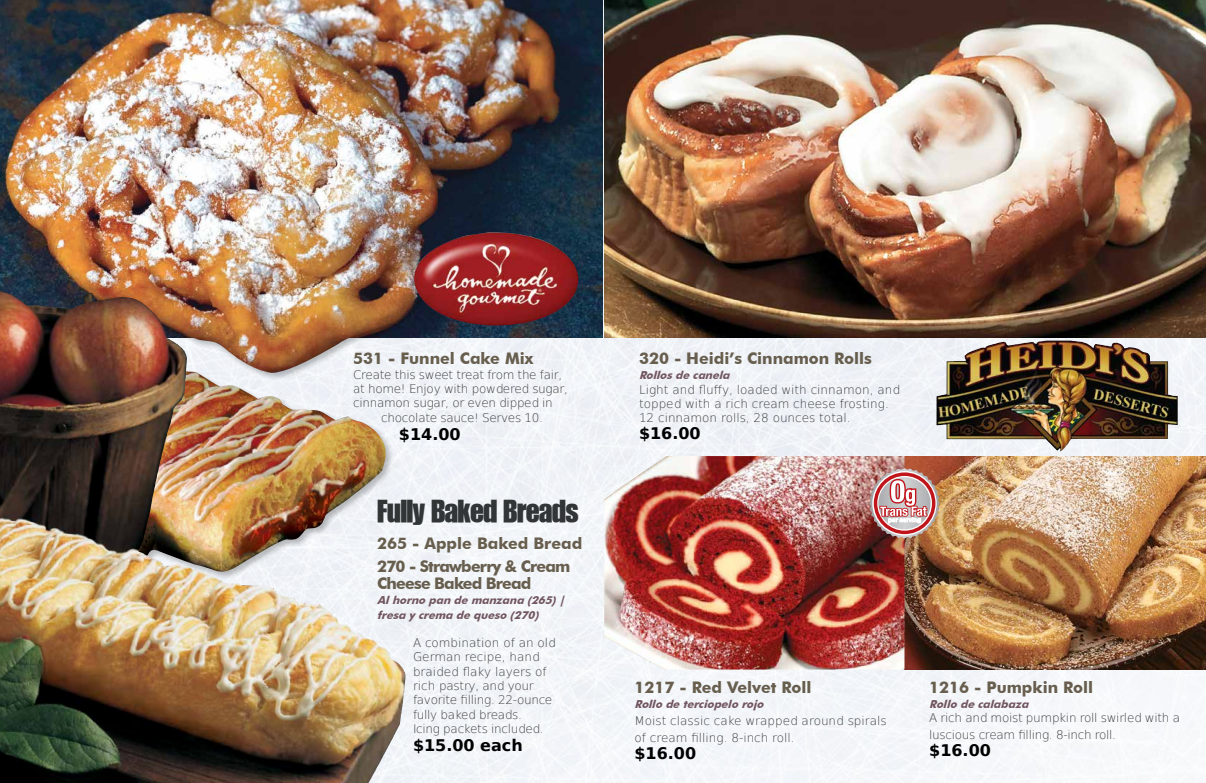
<style>
.page{position:relative;width:1206px;height:783px;background:#fff}
.page>*{position:absolute;margin:0;border:0;box-sizing:border-box;transform-origin:0 0}
.t1{font:31px "GENUINE";letter-spacing:-.025em;color:#323536}
.t2{font:700 16px "Futura BT";color:#675e4e}
.t3{font:700 16px/23px "Futura BT";letter-spacing:-.05em;color:#675e4e}
.t4{font:700 16px "DejaVu Sans";color:#000}
.t5{font:200 12px/14.4px "DejaVu Sans";letter-spacing:-.025em;color:#393b3c}
.t6{font:200 12px/14.4px "DejaVu Sans";color:#393b3c}
.t7{font:italic 700 11px/15px "Futura BT";color:#71555f}
</style>
<div class="page">
<img style="left:0;top:337px;width:1206px;height:446px">
<img style="left:0;top:0;width:1206px;height:337px">
<div style="left:94px;top:286px;width:337px;height:95px;background:#000;opacity:.25"></div>
<img style="left:96px;top:288px;width:332px;height:85px">
<img style="left:413px;top:232px;width:167px;height:95px">
<div style="left:2px;top:355px;width:392px;height:235px;background:#000;opacity:.25"></div>
<img style="left:4px;top:357px;width:383px;height:227px">
<img style="left:0;top:740px;width:392px;height:43px">
<img style="left:604px;top:456px;width:602px;height:214px">
<img style="left:937px;top:341px;width:241px;height:110px">
<img style="left:869px;top:468px;width:71px;height:71px">
<h2 class="t2" style="left:353px;top:349px;width:182px">531 - Funnel Cake Mix</h2>
<p class="t5" style="left:353px;top:366px;width:211px">Create this sweet treat from the fair,</p>
<p class="t5" style="left:353px;top:381px;width:216px">at home! Enjoy with powdered sugar,</p>
<p class="t5" style="left:353px;top:395px;width:201px">cinnamon sugar, or even dipped in</p>
<p class="t5" style="left:381px;top:410px;width:163px">chocolate sauce! Serves 10.</p>
<h2 class="t4" style="left:399px;top:421px;width:63px">$14.00</h2>
<h1 class="t1" style="left:377px;top:492px;width:203px">Fully Baked Breads</h1>
<h2 class="t3" style="left:377px;top:532px;width:207px">265 - Apple Baked Bread<br>270 - Strawberry &amp; Cream</h2>
<h2 class="t3" style="left:377px;top:572px;width:156px">Cheese Baked Bread</h2>
<p class="t7" style="left:377px;top:593px;width:192px">Alhorno pan de manzana (265)| fresa y crema de queso (270)</p>
<p class="t5" style="left:413px;top:635px;width:144px">A combination of an old<br>German recipe, hand braided flaky layers of rich pastry, and your favorite filling. 22-ounce fully baked breads.<br>Icing packets included.</p>
<h2 class="t4" style="left:413px;top:732px;width:111px">$15.00 each</h2>
<h2 class="t2" style="left:639px;top:349px;width:234px">320 - Heidi’s Cinnamon Rolls</h2>
<p class="t7" style="left:639px;top:368px;width:96px">Rollosde canela</p>
<p class="t6" style="left:639px;top:381px;width:263px">Light and fluffy, loaded with cinnamon, and topped with a rich cream cheese frosting.<br>12 cinnamon rolls, 28 ounces total.</p>
<h2 class="t4" style="left:639px;top:421px;width:63px">$16.00</h2>
<h2 class="t2" style="left:634px;top:677px;width:178px">1217 - Red Velvet Roll</h2>
<p class="t7" style="left:634px;top:696px;width:134px">Rollo de terciopelo rojo</p>
<p class="t6" style="left:634px;top:711px;width:254px;line-height:17px">Moist classic cake wrapped around spirals of cream filling. 8-inch roll.</p>
<h2 class="t4" style="left:634px;top:740px;width:63px">$16.00</h2>
<h2 class="t2" style="left:929px;top:677px;width:165px">1216 - Pumpkin Roll</h2>
<p class="t7" style="left:929px;top:696px;width:104px">Rollo de calabaza</p>
<p class="t5" style="left:929px;top:708px;width:252px;line-height:17px">A rich and moist pumpkin roll swirled with a luscious cream filling. 8-inch roll.</p>
<h2 class="t4" style="left:929px;top:737px;width:63px">$16.00</h2>
</div>
